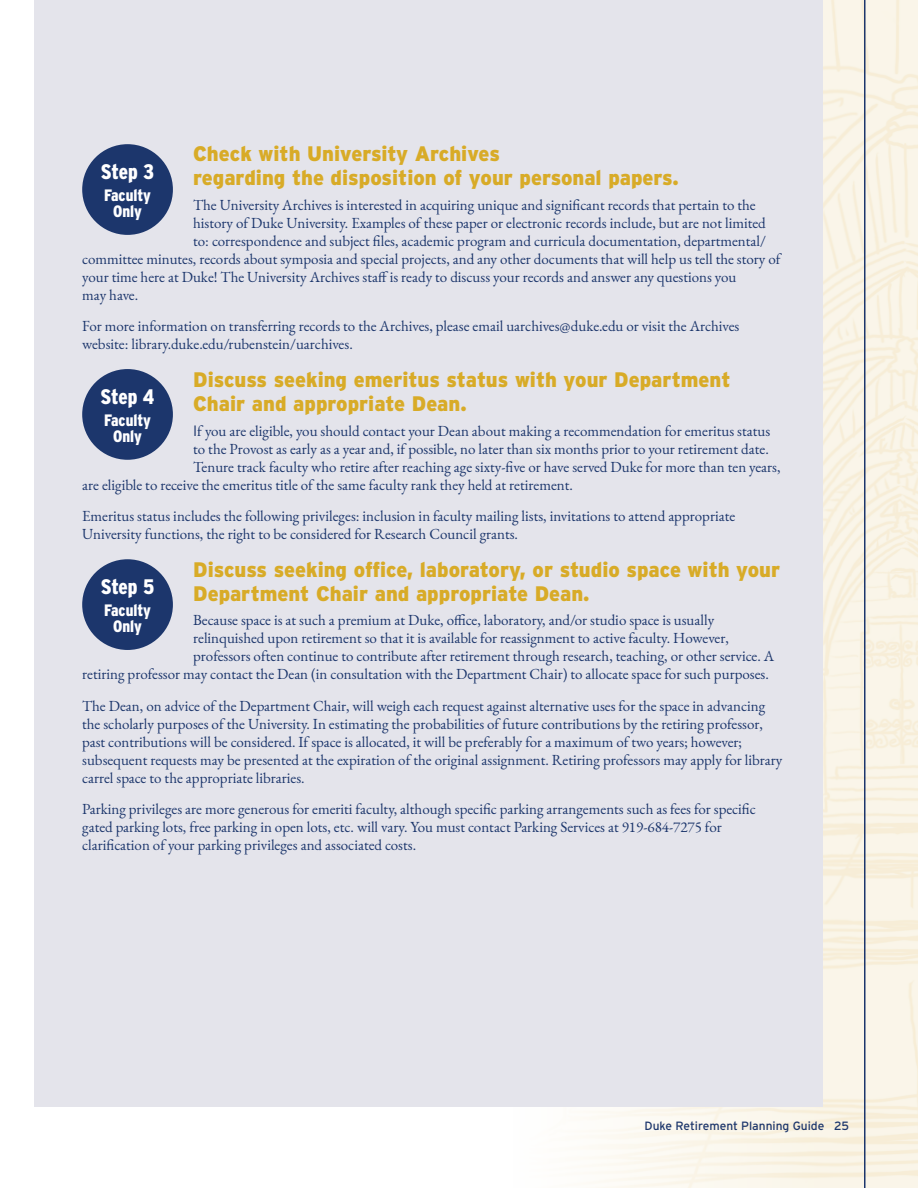
<style>
.page{position:relative;width:918px;height:1188px;background:#fff}
.page>*{position:absolute;margin:0;border:0;box-sizing:border-box;transform-origin:0 0}
.t1{font:900 21px/24px "Interstate";color:#d8ab27;scale:.96 1}
.t2{font:900 condensed 21px "Interstate";letter-spacing:-.005em;color:#fff}
.t3{font:900 condensed 16.5px/15.8px "Interstate";color:#fff;text-align:center}
.t4{font:15px/18px "EB Garamond";color:#1c366c}
.t5{font:12px "Interstate";color:#1c366c}
.s1{font-family:"Interstate";font-weight:300}
</style>
<div class="page">
<img style="left:589px;top:0;width:329px;height:1188px">
<hr style="left:864px;top:0;width:2px;height:1188px;background:#1c366c">
<div style="left:34px;top:0;width:789px;height:1107px;background:#e4e4eb"></div>
<div style="left:82px;top:144px;width:91px;height:91px;background:#1c366c;border-radius:50%"></div>
<div style="left:82px;top:369px;width:91px;height:91px;background:#1c366c;border-radius:50%"></div>
<div style="left:82px;top:559px;width:91px;height:91px;background:#1c366c;border-radius:50%"></div>
<h3 class="t1" style="left:193px;top:141px;width:507px">Check with University Archives<br>regarding the disposition of your personal papers.</h3>
<p class="t4" style="left:193px;top:196px;width:564px">The University Archives is interested in acquiring unique and significant records that pertain to the</p>
<p class="t4" style="left:193px;top:214px;width:574px">history of Duke University. Examples of these paper or electronic records include, but are not limited</p>
<p class="t4" style="left:82px;top:232px;width:700px;text-indent:111px">to: correspondence and subject files, academic program and curricula documentation, departmental/ committee minutes, records about symposia and special projects, and any other documents that will help us tell the story of your time here at Duke! The University Archives staff is ready to discuss your records and answer any questions you</p>
<p class="t4" style="left:82px;top:286px;width:57px">may have.</p>
<p class="t4" style="left:82px;top:317px;width:659px">For more information on transferring records to the Archives, please email uarchives@duke.edu or visit the Archives</p>
<p class="t4" style="left:82px;top:335px;width:272px">website: library.duke.edu/rubenstein/uarchives.</p>
<h3 class="t1" style="left:193px;top:367px;width:561px">Discuss seeking emeritus status with your Department<br>Chair and appropriate Dean.</h3>
<p class="t4" style="left:193px;top:422px;width:579px"><span class="s1">I</span>f you are eligible, you should contact your Dean about making a recommendation for emeritus status to the Provost as early as a year and, if possible, no later than six months prior to your retirement date.</p>
<p class="t4" style="left:193px;top:458px;width:589px">Tenure track faculty who retire after reaching age sixty-five or have served Duke for more than ten years,</p>
<p class="t4" style="left:82px;top:476px;width:492px">are eligible to receive the emeritus title of the same faculty rank they held at retirement.</p>
<p class="t4" style="left:82px;top:507px;width:655px">Emeritus status includes the following privileges: inclusion in faculty mailing lists, invitations to attend appropriate<br>University functions, the right to be considered for Research Council grants.</p>
<h3 class="t1" style="left:193px;top:557px;width:613px">Discuss seeking offce, laboratory, or studio space with your<br>Department Chair and appropriate Dean.</h3>
<p class="t4" style="left:193px;top:611px;width:523px">Because space is at such a premium at Duke, office, laboratory, and/or studio space is usually</p>
<p class="t4" style="left:193px;top:629px;width:537px">relinquished upon retirement so that it is available for reassignment to active faculty. However,</p>
<p class="t4" style="left:193px;top:647px;width:583px">professors often continue to contribute after retirement through research, teaching, or other service. A</p>
<p class="t4" style="left:82px;top:665px;width:688px">retiring professor may contact the Dean (in consultation with the Department Chair) to allocate space for such purposes.</p>
<p class="t4" style="left:82px;top:697px;width:702px">The Dean, on advice of the Department Chair, will weigh each request against alternative uses for the space in advancing the scholarly purposes of the University. In estimating the probabilities of future contributions by the retiring professor, past contributions will be considered. If space is allocated, it will be preferably for a maximum of two years; however; subsequent requests may be presented at the expiration of the original assignment. Retiring professors may apply for library carrel space to the appropriate libraries.</p>
<p class="t4" style="left:82px;top:800px;width:675px">Parking privileges are more generous for emeriti faculty, although specific parking arrangements such as fees for specific</p>
<p class="t4" style="left:82px;top:818px;width:641px">gated parking lots, free parking in open lots, etc. will vary. You must contact Parking Services at 919-684-7275 for</p>
<p class="t4" style="left:82px;top:836px;width:335px">clarification of your parking privileges and associated costs.</p>
<p class="t2" style="left:101px;top:160px;width:55px">Step 3</p>
<p class="t3" style="left:104px;top:187px;width:48px">Faculty<br>Only</p>
<p class="t2" style="left:101px;top:385px;width:55px">Step 4</p>
<p class="t3" style="left:104px;top:412px;width:48px">Faculty<br>Only</p>
<p class="t2" style="left:101px;top:575px;width:55px">Step 5</p>
<p class="t3" style="left:104px;top:602px;width:48px">Faculty<br>Only</p>
<p class="t5" style="left:645px;top:1119px;width:206px">Duke Retirement Planning Guide 25</p>
</div>
